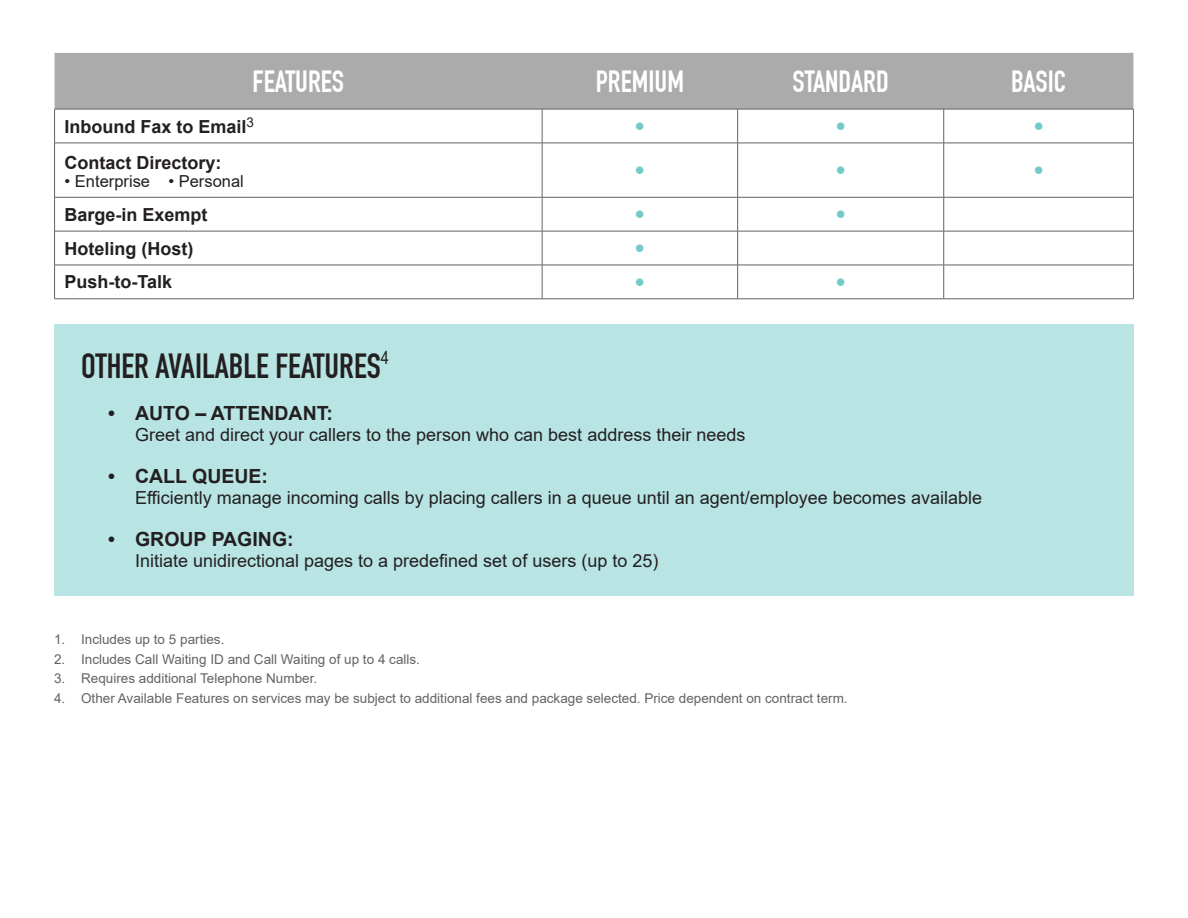
<style>
.page{position:relative;width:1188px;height:918px;background:#fff}
.page>*{position:absolute;margin:0;border:0;box-sizing:border-box;transform-origin:0 0}
.t1{font:34.5px "DIN Engschrift LT Pro";color:#231f20}
.t2{font:30px "DIN Engschrift LT";color:#fff}
.t3{font:30px "Arial";color:#72cac9}
.t4{font:700 19.5px "Arial";color:#231f20}
.t5{font:18px "Arial";color:#231f20}
.t6{font:700 18px "Arial";color:#231f20}
.t7{font:16.5px "Arial";color:#231f20}
.t8{font:13.5px "Arial";color:#636366}
</style>
<div class="page">
<div style="left:55px;top:53px;width:1078px;height:56px;background:#ababab"></div>
<hr style="left:542px;top:109px;width:196px;height:1px;background:#636366">
<hr style="left:542px;top:109px;width:1px;height:34px;background:#636366">
<hr style="left:738px;top:109px;width:206px;height:1px;background:#636366">
<hr style="left:737px;top:109px;width:1px;height:34px;background:#636366">
<hr style="left:944px;top:109px;width:190px;height:1px;background:#636366">
<hr style="left:943px;top:109px;width:1px;height:34px;background:#636366">
<hr style="left:1133px;top:109px;width:1px;height:34px;background:#636366">
<hr style="left:542px;top:143px;width:196px;height:1px;background:#636366">
<hr style="left:542px;top:143px;width:1px;height:54px;background:#636366">
<hr style="left:738px;top:143px;width:206px;height:1px;background:#636366">
<hr style="left:737px;top:143px;width:1px;height:54px;background:#636366">
<hr style="left:944px;top:143px;width:190px;height:1px;background:#636366">
<hr style="left:943px;top:143px;width:1px;height:54px;background:#636366">
<hr style="left:1133px;top:143px;width:1px;height:54px;background:#636366">
<hr style="left:542px;top:197px;width:196px;height:1px;background:#636366">
<hr style="left:542px;top:197px;width:1px;height:34px;background:#636366">
<hr style="left:738px;top:197px;width:206px;height:1px;background:#636366">
<hr style="left:737px;top:197px;width:1px;height:34px;background:#636366">
<hr style="left:944px;top:197px;width:190px;height:1px;background:#636366">
<hr style="left:943px;top:197px;width:1px;height:34px;background:#636366">
<hr style="left:542px;top:265px;width:196px;height:1px;background:#636366">
<hr style="left:542px;top:265px;width:1px;height:34px;background:#636366">
<hr style="left:738px;top:265px;width:206px;height:1px;background:#636366">
<hr style="left:737px;top:265px;width:1px;height:34px;background:#636366">
<hr style="left:943px;top:265px;width:1px;height:34px;background:#636366">
<hr style="left:54px;top:109px;width:488px;height:1px;background:#636366">
<hr style="left:54px;top:109px;width:1px;height:34px;background:#636366">
<hr style="left:54px;top:143px;width:488px;height:1px;background:#636366">
<hr style="left:54px;top:143px;width:1px;height:54px;background:#636366">
<hr style="left:54px;top:197px;width:488px;height:1px;background:#636366">
<hr style="left:54px;top:197px;width:1px;height:34px;background:#636366">
<hr style="left:1133px;top:197px;width:1px;height:34px;background:#636366">
<hr style="left:54px;top:231px;width:488px;height:1px;background:#636366">
<hr style="left:54px;top:231px;width:1px;height:34px;background:#636366">
<hr style="left:542px;top:231px;width:196px;height:1px;background:#636366">
<hr style="left:542px;top:231px;width:1px;height:34px;background:#636366">
<hr style="left:738px;top:231px;width:206px;height:1px;background:#636366">
<hr style="left:737px;top:231px;width:1px;height:34px;background:#636366">
<hr style="left:944px;top:231px;width:190px;height:1px;background:#636366">
<hr style="left:943px;top:231px;width:1px;height:34px;background:#636366">
<hr style="left:1133px;top:231px;width:1px;height:34px;background:#636366">
<hr style="left:54px;top:265px;width:488px;height:1px;background:#636366">
<hr style="left:54px;top:265px;width:1px;height:34px;background:#636366">
<hr style="left:944px;top:265px;width:190px;height:1px;background:#636366">
<hr style="left:1133px;top:265px;width:1px;height:34px;background:#636366">
<hr style="left:54px;top:299px;width:488px;height:1px;background:#636366">
<hr style="left:542px;top:299px;width:196px;height:1px;background:#636366">
<hr style="left:738px;top:299px;width:206px;height:1px;background:#636366">
<hr style="left:944px;top:299px;width:190px;height:1px;background:#636366">
<div style="left:54px;top:324px;width:1080px;height:272px;background:#b8e4e4"></div>
<p class="t2" style="left:253px;top:64px;width:93px">FEATURES</p>
<p class="t2" style="left:596px;top:64px;width:90px">PREMIUM</p>
<p class="t2" style="left:793px;top:64px;width:98px">STANDARD</p>
<p class="t2" style="left:1011px;top:64px;width:57px">BASIC</p>
<p class="t6" style="left:65px;top:114px;width:191px">Inbound Fax to Email<sup>3</sup></p>
<p class="t3" style="left:635px;top:106px;width:12px">•</p>
<p class="t3" style="left:835px;top:106px;width:12px">•</p>
<p class="t3" style="left:1033px;top:106px;width:12px">•</p>
<p class="t6" style="left:65px;top:150px;width:159px">Contact Directory:</p>
<p class="t7" style="left:65px;top:170px;width:181px">• Enterprise • Personal</p>
<p class="t3" style="left:635px;top:150px;width:12px">•</p>
<p class="t3" style="left:835px;top:150px;width:12px">•</p>
<p class="t3" style="left:1033px;top:150px;width:12px">•</p>
<p class="t6" style="left:65px;top:202px;width:145px">Barge-in Exempt</p>
<p class="t3" style="left:635px;top:194px;width:12px">•</p>
<p class="t3" style="left:835px;top:194px;width:12px">•</p>
<p class="t6" style="left:65px;top:236px;width:130px">Hoteling (Host)</p>
<p class="t3" style="left:635px;top:228px;width:12px">•</p>
<p class="t6" style="left:65px;top:269px;width:109px">Push-to-Talk</p>
<p class="t3" style="left:635px;top:262px;width:12px">•</p>
<p class="t3" style="left:835px;top:262px;width:12px">•</p>
<p class="t1" style="left:81px;top:345px;width:309px">OTHER AVAILABLE FEATURES<sup>4</sup></p>
<p class="t4" style="left:108px;top:399px;width:226px">• AUTO – ATTENDANT:</p>
<p class="t5" style="left:135px;top:422px;width:612px">Greet and direct your callers to the person who can best address their needs</p>
<p class="t4" style="left:108px;top:462px;width:161px">• CALL QUEUE:</p>
<p class="t5" style="left:135px;top:485px;width:848px">Efficiently manage incoming calls by placing callers in a queue until an agent/employee becomes available</p>
<p class="t4" style="left:108px;top:525px;width:187px">• GROUP PAGING:</p>
<p class="t5" style="left:135px;top:548px;width:525px">Initiate unidirectional pages to a predefined set of users (up to 25)</p>
<p class="t8" style="left:54px;top:630px;width:172px">1. Includes up to 5 parties.</p>
<p class="t8" style="left:54px;top:650px;width:367px">2. Includes Call Waiting ID and Call Waiting of up to 4 calls.</p>
<p class="t8" style="left:54px;top:669px;width:265px">3. Requires additional Telephone Number.</p>
<p class="t8" style="left:54px;top:689px;width:795px">4. Other Available Features on services may be subject to additional fees and package selected. Price dependent on contract term.</p>
</div>
